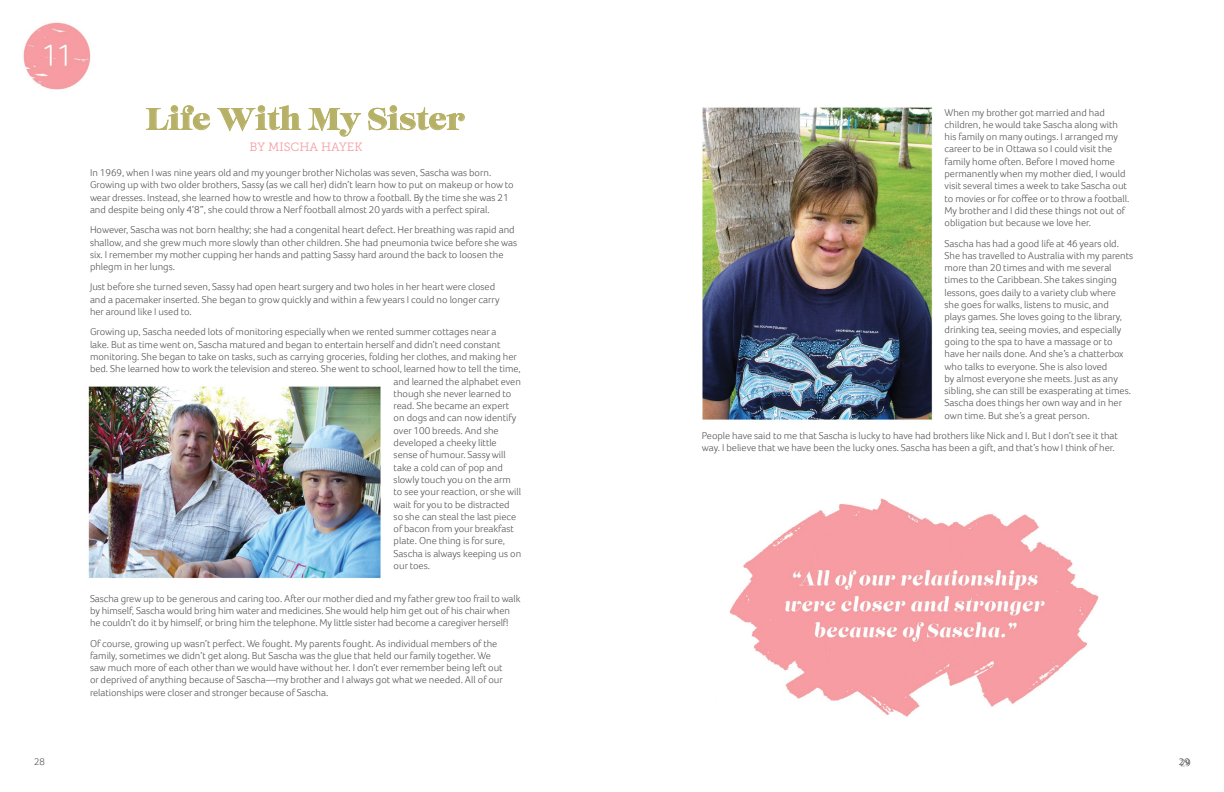
<style>
.page{position:relative;width:1224px;height:792px;background:#fff}
.page>*{position:absolute;margin:0;border:0;box-sizing:border-box;transform-origin:0 0}
.t1{font:30px "Lust Display";letter-spacing:.02em;color:#b7b167}
.t2{font:12px "Museo Slab 300";color:#f69ca1}
.t3{font:300 10.2px/12.3px "Foco";color:#4d4d4f}
.t4{font:300 10px "Foco";color:#4d4d4f}
</style>
<div class="page">
<img style="left:23px;top:22px;width:1168px;height:745px">
<svg style="left:146px;top:104px;width:64px;height:26px"></svg>
<svg style="left:217px;top:105px;width:84px;height:27px"></svg>
<svg style="left:308px;top:106px;width:53px;height:31px"></svg>
<svg style="left:368px;top:105px;width:97px;height:25px"></svg>
<h1 class="t1" style="left:146px;top:101px;width:320px">Life With My Sister</h1>
<p class="t2" style="left:250px;top:141px;width:114px">BY MISCHA HAYEK</p>
<p class="t3" style="left:90px;top:166px;width:425px">In 1969, when I was nine years old and my younger brother Nicholas was seven, Sascha was born.<br>Growing up with two older brothers, Sassy (as we call her) didn’t learn how to put on makeup or how to wear dresses. Instead, she learned how to wrestle and how to throw a football. By the time she was 21 and despite being only 4’8”, she could throw a Nerf football almost 20 yards with a perfect spiral.</p>
<p class="t3" style="left:90px;top:224px;width:429px">However, Sascha was not born healthy; she had a congenital heart defect. Her breathing was rapid and shallow, and she grew much more slowly than other children. She had pneumonia twice before she was six. I remember my mother cupping her hands and patting Sassy hard around the back to loosen the phlegm in her lungs.</p>
<p class="t3" style="left:90px;top:281px;width:411px">Just before she turned seven, Sassy had open heart surgery and two holes in her heart were closed and a pacemaker inserted. She began to grow quickly and within a few years I could no longer carry her around like I used to.</p>
<p class="t3" style="left:90px;top:326px;width:408px">Growing up, Sascha needed lots of monitoring especially when we rented summer cottages near a</p>
<p class="t3" style="left:90px;top:338px;width:412px">lake. But as time went on, Sascha matured and began to entertain herself and didn’t need constant</p>
<p class="t3" style="left:90px;top:350px;width:428px">monitoring. She began to take on tasks, such as carrying groceries, folding her clothes, and making her</p>
<p class="t3" style="left:90px;top:363px;width:432px">bed. She learned how to work the television and stereo. She went to school, learned how to tell the time,</p>
<p class="t3" style="left:394px;top:375px;width:129px">and learned the alphabet even</p>
<p class="t3" style="left:394px;top:387px;width:119px">though she never learned to</p>
<p class="t3" style="left:394px;top:400px;width:117px">read. She became an expert</p>
<p class="t3" style="left:394px;top:412px;width:124px">on dogs and can now identify</p>
<p class="t3" style="left:394px;top:424px;width:107px">over 100 breeds. And she</p>
<p class="t3" style="left:394px;top:436px;width:105px">developed a cheeky little</p>
<p class="t3" style="left:394px;top:449px;width:114px">sense of humour. Sassy will</p>
<p class="t3" style="left:394px;top:461px;width:111px">take a cold can of pop and</p>
<p class="t3" style="left:394px;top:473px;width:119px">slowly touch you on the arm</p>
<p class="t3" style="left:394px;top:486px;width:129px">to see your reaction, or she will</p>
<p class="t3" style="left:394px;top:498px;width:117px">wait for you to be distracted</p>
<p class="t3" style="left:394px;top:510px;width:124px">so she can steal the last piece</p>
<p class="t3" style="left:394px;top:523px;width:122px">of bacon from your breakfast</p>
<p class="t3" style="left:394px;top:535px;width:113px">plate. One thing is for sure,</p>
<p class="t3" style="left:394px;top:547px;width:129px">Sascha is always keeping us on</p>
<p class="t3" style="left:394px;top:559px;width:38px">our toes.</p>
<p class="t3" style="left:90px;top:592px;width:432px">Sascha grew up to be generous and caring too. After our mother died and my father grew too frail to walk by himself, Sascha would bring him water and medicines. She would help him get out of his chair when he couldn’t do it by himself, or bring him the telephone. My little sister had become a caregiver herself!</p>
<p class="t3" style="left:90px;top:637px;width:414px">Of course, growing up wasn’t perfect. We fought. My parents fought. As individual members of the family, sometimes we didn’t get along. But Sascha was the glue that held our family together. We saw much more of each other than we would have without her. I don’t ever remember being left out or deprived of anything because of Sascha—my brother and I always got what we needed. All of our relationships were closer and stronger because of Sascha.</p>
<p class="t3" style="left:945px;top:106px;width:186px">When my brother got married and had children, he would take Sascha along with his family on many outings. I arranged my career to be in Ottawa so I could visit the family home often. Before I moved home permanently when my mother died, I would visit several times a week to take Sascha out to movies or for coffee or to throw a football.<br>My brother and I did these things not out of obligation but because we love her.</p>
<p class="t3" style="left:945px;top:237px;width:190px">Sascha has had a good life at 46 years old.<br>She has travelled to Australia with my parents more than 20 times and with me several times to the Caribbean. She takes singing lessons, goes daily to a variety club where she goes for walks, listens to music, and<br>plays games. She loves going to the library, drinking tea, seeing movies, and especially going to the spa to have a massage or to have her nails done. And she’s a chatterbox who talks to everyone. She is also loved<br>by almost everyone she meets. Just as any sibling, she can still be exasperating at times.<br>Sascha does things her own way and in her own time. But she’s a great person.</p>
<p class="t3" style="left:702px;top:429px;width:417px">People have said to me that Sascha is lucky to have had brothers like Nick and I. But I don’t see it that way. I believe that we have been the lucky ones. Sascha has been a gift, and that’s how I think of her.</p>
<p class="t4" style="left:34px;top:756px;width:12px">28</p>
<p class="t4" style="left:1179px;top:756px;width:12px">29</p>
</div>
